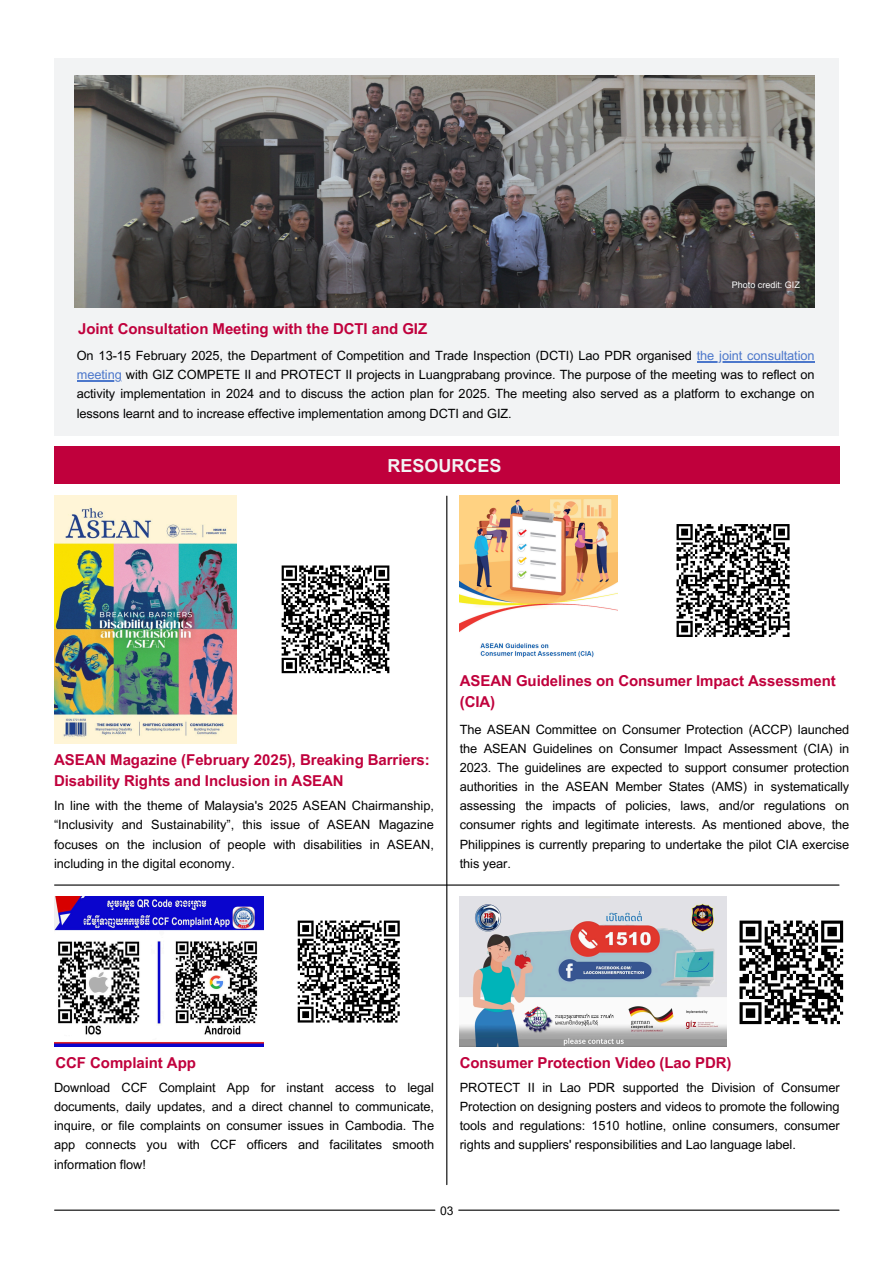
<style>
.page{position:relative;width:894px;height:1264px;background:#fff}
.page>*{position:absolute;margin:0;border:0;box-sizing:border-box;transform-origin:0 0}
.t1{font:700 18px "Arial MT Pro";color:#f2f3f4}
.t2{font:700 15px/21.3px "Arial MT Pro";letter-spacing:-.005em;color:#c0003c}
.t3{font:12.75px/19.2px "Arial MT Pro";letter-spacing:-.005em;color:#000;text-align:justify}
.t4{font:12px "Arial MT Pro";color:#000}
.t5{font:9px "Arial MT Pro";color:#fff}
.s1{color:#4c77cb}
</style>
<div class="page">
<div style="left:54px;top:58px;width:784px;height:377px;background:#f2f3f4"></div>
<img style="left:459px;top:495px;width:158px;height:163px">
<hr style="left:446px;top:496px;width:1px;height:688px;background:#000">
<hr style="left:55px;top:884px;width:783px;height:1px;background:#000">
<hr style="left:55px;top:1209px;width:380px;height:1px;background:#000">
<hr style="left:458px;top:1209px;width:380px;height:1px;background:#000">
<hr style="left:696px;top:361px;width:118px;height:1px;background:#4c77cb">
<hr style="left:77px;top:380px;width:45px;height:1px;background:#4c77cb">
<img style="left:75px;top:76px;width:739px;height:232px">
<div style="left:54px;top:446px;width:785px;height:38px;background:#c0003c"></div>
<svg style="left:281px;top:565px;width:108px;height:108px"></svg>
<svg style="left:676px;top:524px;width:113px;height:113px"></svg>
<img style="left:459px;top:896px;width:267px;height:150px">
<svg style="left:739px;top:920px;width:103px;height:104px"></svg>
<img style="left:54px;top:896px;width:209px;height:150px">
<svg style="left:297px;top:920px;width:102px;height:102px"></svg>
<img style="left:54px;top:495px;width:182px;height:248px">
<p class="t2" style="left:78px;top:319px;width:350px">Joint Consultation Meeting with the DCTI and GIZ</p>
<p class="t5" style="left:731px;top:281px;width:70px">Photo credit: GIZ</p>
<p class="t3" style="left:77px;top:347px;width:739px">On 13-15 February 2025, the Department of Competition and Trade Inspection (DCTI) Lao PDR organised <span class="s1">the joint consultation</span></p>
<p class="t3" style="left:77px;top:367px;width:739px"><span class="s1">meeting</span> with GIZ COMPETE II and PROTECT II projects in Luangprabang province. The purpose of the meeting was to reflect on activity implementation in 2024 and to discuss the action plan for 2025. The meeting also served as a platform to exchange on lessons learnt and to increase effective implementation among DCTI and GIZ.</p>
<p class="t1" style="left:387px;top:459px;width:116px">RESOURCES</p>
<p class="t2" style="left:54px;top:750px;width:377px">ASEAN Magazine (February 2025), Breaking Barriers:<br>Disability Rights and Inclusion in ASEAN</p>
<h1 class="t3" style="left:54px;top:797px;width:381px">In line with the theme of Malaysia's 2025 ASEAN Chairmanship, “Inclusivity and Sustainability”, this issue of ASEAN Magazine focuses on the inclusion of people with disabilities in ASEAN, including in the digital economy.</h1>
<p class="t2" style="left:459px;top:671px;width:377px">ASEAN Guidelines on Consumer Impact Assessment (CIA)</p>
<p class="t3" style="left:459px;top:721px;width:391px">The ASEAN Committee on Consumer Protection (ACCP) launched the ASEAN Guidelines on Consumer Impact Assessment (CIA) in 2023. The guidelines are expected to support consumer protection authorities in the ASEAN Member States (AMS) in systematically assessing the impacts of policies, laws, and/or regulations on consumer rights and legitimate interests. As mentioned above, the Philippines is currently preparing to undertake the pilot CIA exercise this year.</p>
<p class="t2" style="left:55px;top:1053px;width:142px">CCF Complaint App</p>
<p class="t3" style="left:54px;top:1079px;width:381px">Download CCF Complaint App for instant access to legal documents, daily updates, and a direct channel to communicate, inquire, or file complaints on consumer issues in Cambodia. The app connects you with CCF officers and facilitates smooth information flow!</p>
<p class="t2" style="left:459px;top:1053px;width:273px">Consumer Protection Video (Lao PDR)</p>
<p class="t3" style="left:459px;top:1079px;width:381px">PROTECT II in Lao PDR supported the Division of Consumer Protection on designing posters and videos to promote the following tools and regulations: 1510 hotline, online consumers, consumer rights and suppliers' responsibilities and Lao language label.</p>
<p class="t4" style="left:440px;top:1206px;width:15px">03</p>
</div>
